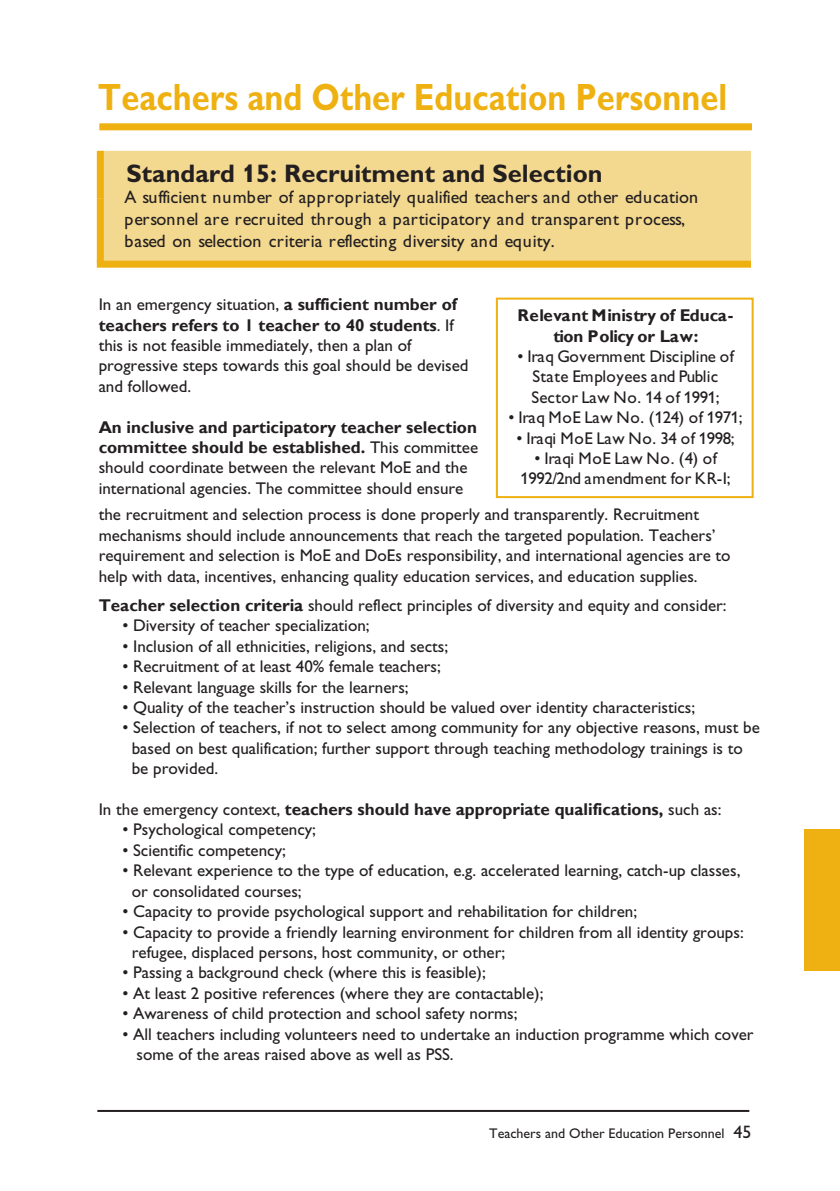
<style>
.page{position:relative;width:840px;height:1191px;background:#fff}
.page>*{position:absolute;margin:0;border:0;box-sizing:border-box;transform-origin:0 0}
.t1{font:700 38.2px "Gill Sans C";color:#eeb111;scale:.85 1}
.t2{font:700 25.4px "Gill Sans C";color:#231f20}
.t3{font:18px/21.6px "Gill Sans C";letter-spacing:.005em;color:#231f20}
.t4{font:17px/20.4px "Gill Sans C";color:#231f20}
.t5{font:700 17px/20.4px "Gill Sans";color:#231f20;text-align:center}
.t6{font:17px "Gill Sans C";letter-spacing:.035em;color:#231f20}
.t7{font:14px "Gill Sans C";color:#231f20}
.s1{font-family:"Gill Sans";font-weight:700}
.s2{font-family:"Gill Sans C";font-weight:400}
.s3{font-size:18px}
</style>
<div class="page">
<hr style="left:97px;top:1110px;width:651px;height:2px;background:#231f20">
<div style="left:803px;top:829px;width:36px;height:142px;background:#eeb111"></div>
<div style="left:495px;top:298px;width:258px;height:200px;border:2px solid #eeb111"></div>
<div style="left:99px;top:123px;width:652px;height:7px;background:#eeb111"></div>
<div style="left:104px;top:151px;width:646px;height:110px;background:#f3d88f"></div>
<div style="left:97px;top:151px;width:7px;height:47px;background:#eeb111"></div>
<div style="left:97px;top:198px;width:7px;height:64px;background:#eeb111"></div>
<div style="left:97px;top:261px;width:653px;height:7px;background:#eeb111"></div>
<h1 class="t1" style="left:98px;top:75px;width:741px">Teachers and Other Education Personnel</h1>
<h2 class="t2" style="left:126px;top:159px;width:477px">Standard 15: Recruitment and Selection</h2>
<p class="t3" style="left:124px;top:186px;width:575px">A sufficient number of appropriately qualified teachers and other education personnel are recruited through a participatory and transparent process, based on selection criteria reflecting diversity and equity.</p>
<p class="t4" style="left:99px;top:294px;width:359px">In an emergency situation, <span class="s1">a sufficient number of</span></p>
<p class="t5" style="left:99px;top:315px;width:356px">teachers refers to 1 teacher to 40 students<span class="s2">. If</span></p>
<p class="t4" style="left:99px;top:335px;width:371px">this is not feasible immediately, then a plan of progressive steps towards this goal should be devised and followed.</p>
<p class="t5" style="left:99px;top:417px;width:381px;text-align:left">An inclusive and participatory teacher selection committee should be established. <span class="s2">This committee</span></p>
<p class="t4" style="left:99px;top:457px;width:370px">should coordinate between the relevant MoE and the international agencies. The committee should ensure</p>
<p class="t4" style="left:99px;top:504px;width:633px">the recruitment and selection process is done properly and transparently. Recruitment mechanisms should include announcements that reach the targeted population. Teachers’ requirement and selection is MoE and DoEs responsibility, and international agencies are to help with data, incentives, enhancing quality education services, and education supplies.</p>
<p class="t4" style="left:99px;top:595px;width:629px"><span class="s1">Teacher selection criteria</span> should reflect principles of diversity and equity and consider:</p>
<p class="t4" style="left:122px;top:615px;width:249px">• Diversity of teacher specialization;</p>
<p class="t4" style="left:122px;top:636px;width:327px">• Inclusion of all ethnicities, religions, and sects;</p>
<p class="t4" style="left:122px;top:656px;width:320px">• Recruitment of at least 40% female teachers;</p>
<p class="t4" style="left:122px;top:676px;width:287px">• Relevant language skills for the learners;</p>
<p class="t4" style="left:122px;top:697px;width:574px">• Quality of the teacher’s instruction should be valued over identity characteristics;</p>
<p class="t4" style="left:132px;top:717px;width:629px;text-indent:-9px">• Selection of teachers, if not to select among community for any objective reasons, must be based on best qualification; further support through teaching methodology trainings is to be provided.</p>
<p class="t5" style="left:99px;top:799px;width:624px"><span class="s2">In the emergency context,</span> teachers should have appropriate qualifications, <span class="s2">such as:</span></p>
<p class="t4" style="left:122px;top:819px;width:195px">• Psychological competency;</p>
<p class="t4" style="left:122px;top:840px;width:165px">• Scientific competency;</p>
<p class="t4" style="left:132px;top:860px;width:609px;text-indent:-9px">• Relevant experience to the type of education, e.g. accelerated learning, catch-up classes, or consolidated courses;</p>
<p class="t4" style="left:122px;top:901px;width:516px">• Capacity to provide psychological support and rehabilitation for children;</p>
<p class="t4" style="left:132px;top:921px;width:613px;text-indent:-9px">• Capacity to provide a friendly learning environment for children from all identity groups: refugee, displaced persons, host community, or other;</p>
<p class="t4" style="left:122px;top:962px;width:365px">• Passing a background check (where this is feasible);</p>
<p class="t4" style="left:122px;top:982px;width:422px">• At least 2 positive references (where they are contactable);</p>
<p class="t4" style="left:122px;top:1003px;width:396px">• Awareness of child protection and school safety norms;</p>
<p class="t4" style="left:136px;top:1023px;width:618px;text-indent:-14px">• All teachers including volunteers need to undertake an induction programme which cover some of the areas raised above as well as PSS.</p>
<p class="t5" style="left:517px;top:306px;width:217px">Relevant Ministry of Educa&shy;tion Policy or Law:</p>
<p class="t4" style="left:517px;top:346px;width:218px;text-align:center">• Iraq Government Discipline of<br>State Employees and Public<br>Sector Law No. 14 of 1991;</p>
<p class="t6" style="left:508px;top:408px;width:235px">• Iraq MoE Law No. (124) of 1971;</p>
<p class="t6" style="left:516px;top:428px;width:219px">• Iraqi MoE Law No. 34 of 1998;</p>
<p class="t4" style="left:520px;top:448px;width:211px;text-align:center">• Iraqi MoE Law No. (4) of<br>1992/2nd amendment for KR-I;</p>
<p class="t7" style="left:489px;top:1125px;width:263px">Teachers and Other Education Personnel <span class="s3">45</span></p>
</div>
